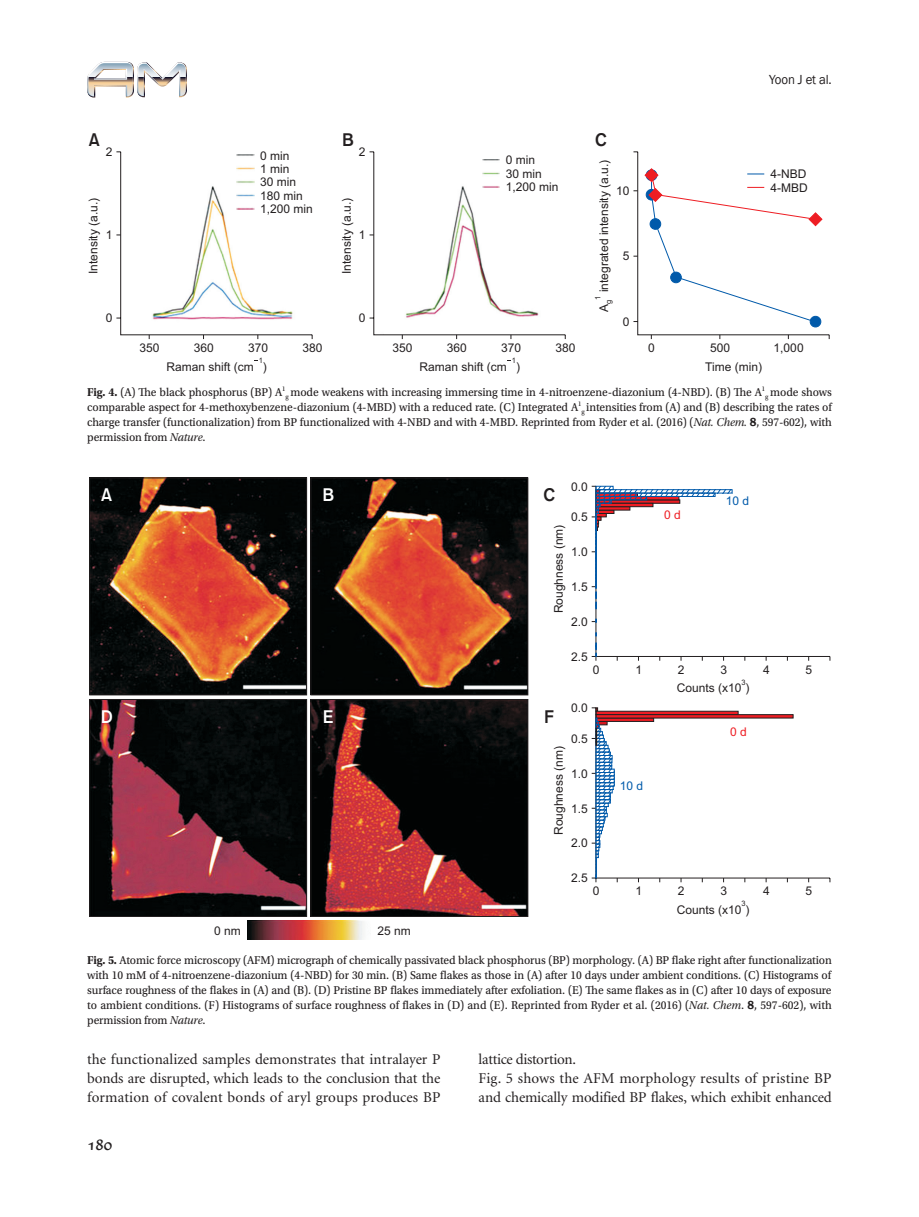
<style>
.page{position:relative;width:919px;height:1217px;background:#fff}
.page>*{position:absolute;margin:0;border:0;box-sizing:border-box;transform-origin:0 0}
.t1{font:18px "Gothic 725 BT Bold A";color:#231f20}
.t2{font:18px "Gothic 725 BT Bold A";color:#fff}
.t3{font:15.75px "Formal 436 BT";color:#231f20;scale:.95 1}
.본문{font:15px/18.8px "Minion";color:#231f20;text-align:justify}
.본문-2{font:15px "Minion";letter-spacing:-.02em;color:#231f20}
.t4{font:13.5px "Franklin Gothic";letter-spacing:-.01em;color:#231f20;scale:.95 1}
.표제목{font:12px/15px "Utopia Std Capt";letter-spacing:-.01em;color:#231f20;scale:.95 1}
.t5{font:12px/13.4px "Arial";color:#231f20}
.t6{font:12px "Arial";color:#015aaa}
.t7{font:12px "Arial";color:#ee1d23}
.t8{font:7.5px "Arial";color:#231f20}
.표제목-2{font:7.05px "Utopia Std Capt";color:#231f20;scale:.95 1}
.s1{font-family:"Utopia Std";font-weight:700}
.s2{font-family:"Utopia Std";font-style:italic}
.s3{font-family:"Franklin Gothic";font-weight:600}
</style>
<div class="page">
<svg style="left:87px;top:62px;width:100px;height:36px"></svg>
<svg style="left:116px;top:151px;width:197px;height:189px"></svg>
<svg style="left:369px;top:151px;width:197px;height:189px"></svg>
<svg style="left:633px;top:151px;width:197px;height:189px"></svg>
<svg style="left:89px;top:699px;width:439px;height:217px;background:#431c20"></svg>
<svg style="left:89px;top:477px;width:439px;height:218px;background:#5e2f1d"></svg>
<img style="left:247px;top:920px;width:117px;height:19px">
<svg style="left:591px;top:485px;width:239px;height:176px"></svg>
<svg style="left:591px;top:707px;width:239px;height:175px"></svg>
<p class="t4" style="left:769px;top:71px;width:67px">Yoon J et al.</p>
<p class="t1" style="left:89px;top:129px;width:13px">A</p>
<p class="t5" style="left:106px;top:146px;width:8px">2</p>
<p class="t5" style="left:88px;top:274px;width:78px;rotate:-90deg">Intensity (a.u.)</p>
<p class="t5" style="left:106px;top:229px;width:8px">1</p>
<p class="t5" style="left:260px;top:150px;width:54px">0 min<br>1 min<br>30 min<br>180 min<br>1,200 min</p>
<p class="t1" style="left:342px;top:129px;width:13px">B</p>
<p class="t5" style="left:359px;top:146px;width:8px">2</p>
<p class="t5" style="left:341px;top:274px;width:78px;rotate:-90deg">Intensity (a.u.)</p>
<p class="t5" style="left:359px;top:229px;width:8px">1</p>
<p class="t5" style="left:505px;top:155px;width:54px">0 min<br>30 min<br>1,200 min</p>
<p class="t1" style="left:595px;top:129px;width:13px">C</p>
<p class="t5" style="left:598px;top:292px;width:134px;rotate:-90deg">integrated intensity (a.u.)</p>
<p class="t5" style="left:616px;top:185px;width:15px">10</p>
<p class="t5" style="left:623px;top:250px;width:8px">5</p>
<p class="t5" style="left:770px;top:168px;width:39px">4-NBD<br>4-MBD</p>
<p class="t5" style="left:106px;top:312px;width:8px">0</p>
<p class="t5" style="left:359px;top:312px;width:8px">0</p>
<p class="t8" style="left:595px;top:299px;width:6px;rotate:-90deg">1</p>
<p class="t5" style="left:598px;top:312px;width:14px;rotate:-90deg">A<sub>g</sub></p>
<p class="t5" style="left:623px;top:316px;width:8px">0</p>
<p class="t5" style="left:139px;top:342px;width:22px">350</p>
<p class="t5" style="left:194px;top:342px;width:22px">360</p>
<p class="t5" style="left:248px;top:342px;width:22px">370</p>
<p class="t5" style="left:302px;top:342px;width:22px">380</p>
<p class="t5" style="left:392px;top:342px;width:22px">350</p>
<p class="t5" style="left:447px;top:342px;width:22px">360</p>
<p class="t5" style="left:501px;top:342px;width:22px">370</p>
<p class="t5" style="left:555px;top:342px;width:22px">380</p>
<p class="t5" style="left:648px;top:342px;width:8px">0</p>
<p class="t5" style="left:710px;top:342px;width:22px">500</p>
<p class="t5" style="left:773px;top:342px;width:32px">1,000</p>
<p class="t8" style="left:259px;top:358px;width:6px">1</p>
<p class="t5" style="left:166px;top:361px;width:102px">Raman shift (cm )</p>
<p class="t8" style="left:512px;top:358px;width:6px">1</p>
<p class="t5" style="left:419px;top:361px;width:102px">Raman shift (cm )</p>
<p class="t5" style="left:705px;top:361px;width:58px">Time (min)</p>
<p class="표제목-2" style="left:282px;top:384px;width:5px">1</p>
<p class="표제목-2" style="left:761px;top:384px;width:5px">1</p>
<p class="표제목" style="left:87px;top:400px;width:785px">comparable aspect for 4-methoxybenzene-diazonium (4-MBD) with a reduced rate. (C) Integrated A <sub>g</sub> intensities from (A) and (B) describing the rates of</p>
<p class="표제목" style="left:87px;top:385px;width:785px"><span class="s1">Fig. 4.</span> (A) The black phosphorus (BP) A <sub>g</sub> mode weakens with increasing immersing time in 4-nitroenzene-diazonium (4-NBD). (B) The A <sub>g</sub> mode shows</p>
<p class="표제목-2" style="left:578px;top:399px;width:5px">1</p>
<p class="표제목" style="left:87px;top:415px;width:785px">charge transfer (functionalization) from BP functionalized with 4-NBD and with 4-MBD. Reprinted from Ryder et al. (2016) (<span class="s2">Nat. Chem.</span> <span class="s3">8</span>, 597-602), with permission from <span class="s2">Nature</span>.</p>
<p class="t5" style="left:571px;top:480px;width:18px">0.0</p>
<p class="t5" style="left:571px;top:511px;width:18px">0.5</p>
<p class="t5" style="left:571px;top:546px;width:18px">1.0</p>
<p class="t5" style="left:571px;top:581px;width:18px">1.5</p>
<p class="t5" style="left:571px;top:616px;width:18px">2.0</p>
<p class="t2" style="left:101px;top:484px;width:13px">A</p>
<p class="t2" style="left:322px;top:484px;width:13px">B</p>
<p class="t1" style="left:543px;top:484px;width:13px">C</p>
<p class="t5" style="left:553px;top:613px;width:90px;rotate:-90deg">Roughness (nm)</p>
<p class="t5" style="left:571px;top:650px;width:18px">2.5</p>
<p class="t5" style="left:593px;top:663px;width:8px">0</p>
<p class="t5" style="left:571px;top:702px;width:18px">0.0</p>
<p class="t5" style="left:571px;top:732px;width:18px">0.5</p>
<p class="t5" style="left:571px;top:767px;width:18px">1.0</p>
<p class="t5" style="left:571px;top:802px;width:18px">1.5</p>
<p class="t5" style="left:571px;top:837px;width:18px">2.0</p>
<p class="t2" style="left:101px;top:705px;width:14px">D</p>
<p class="t2" style="left:323px;top:706px;width:12px">E</p>
<p class="t1" style="left:544px;top:706px;width:12px">F</p>
<p class="t5" style="left:553px;top:834px;width:90px;rotate:-90deg">Roughness (nm)</p>
<p class="t5" style="left:571px;top:872px;width:18px">2.5</p>
<p class="t5" style="left:593px;top:885px;width:8px">0</p>
<p class="t7" style="left:664px;top:509px;width:18px">0 d</p>
<p class="t6" style="left:725px;top:496px;width:25px">10 d</p>
<p class="t5" style="left:635px;top:663px;width:8px">1</p>
<p class="t5" style="left:678px;top:663px;width:8px">2</p>
<p class="t5" style="left:720px;top:663px;width:8px">3</p>
<p class="t5" style="left:763px;top:663px;width:8px">4</p>
<p class="t8" style="left:741px;top:679px;width:6px">3</p>
<p class="t5" style="left:676px;top:682px;width:74px">Counts (x10 )</p>
<p class="t6" style="left:619px;top:780px;width:25px">10 d</p>
<p class="t7" style="left:730px;top:727px;width:18px">0 d</p>
<p class="t5" style="left:635px;top:885px;width:8px">1</p>
<p class="t5" style="left:678px;top:885px;width:8px">2</p>
<p class="t5" style="left:720px;top:885px;width:8px">3</p>
<p class="t5" style="left:763px;top:885px;width:8px">4</p>
<p class="t8" style="left:741px;top:900px;width:6px">3</p>
<p class="t5" style="left:676px;top:904px;width:74px">Counts (x10 )</p>
<p class="t5" style="left:805px;top:663px;width:8px">5</p>
<p class="t5" style="left:805px;top:885px;width:8px">5</p>
<p class="t5" style="left:214px;top:924px;width:28px">0nm</p>
<p class="t5" style="left:377px;top:924px;width:35px">25 nm</p>
<p class="표제목" style="left:87px;top:952px;width:785px;text-align:justify"><span class="s1">Fig. 5.</span> Atomic force microscopy (AFM) micrograph of chemically passivated black phosphorus (BP) morphology. (A) BP flake right after functionalization with 10 mM of 4-nitroenzene-diazonium (4-NBD) for 30 min. (B) Same flakes as those in (A) after 10 days under ambient conditions. (C) Histograms of surface roughness of the flakes in (A) and (B). (D) Pristine BP flakes immediately after exfoliation. (E) The same flakes as in (C) after 10 days of exposure to ambient conditions. (F) Histograms of surface roughness of flakes in (D) and (E). Reprinted from Ryder et al. (2016) (<span class="s2">Nat. Chem</span>. <span class="s3">8</span>, 597-602), with permission from <span class="s2">Nature</span>.</p>
<p class="본문" style="left:87px;top:1050px;width:355px">the functionalized samples demonstrates that intralayer P bonds are disrupted, which leads to the conclusion that the formation of covalent bonds of aryl groups produces BP</p>
<p class="본문-2" style="left:478px;top:1051px;width:99px">lattice distortion.</p>
<p class="본문" style="left:478px;top:1068px;width:355px">Fig. 5 shows the AFM morphology results of pristine BP and chemically modified BP flakes, which exhibit enhanced</p>
<h2 class="t3" style="left:87px;top:1134px;width:28px">180</h2>
</div>
